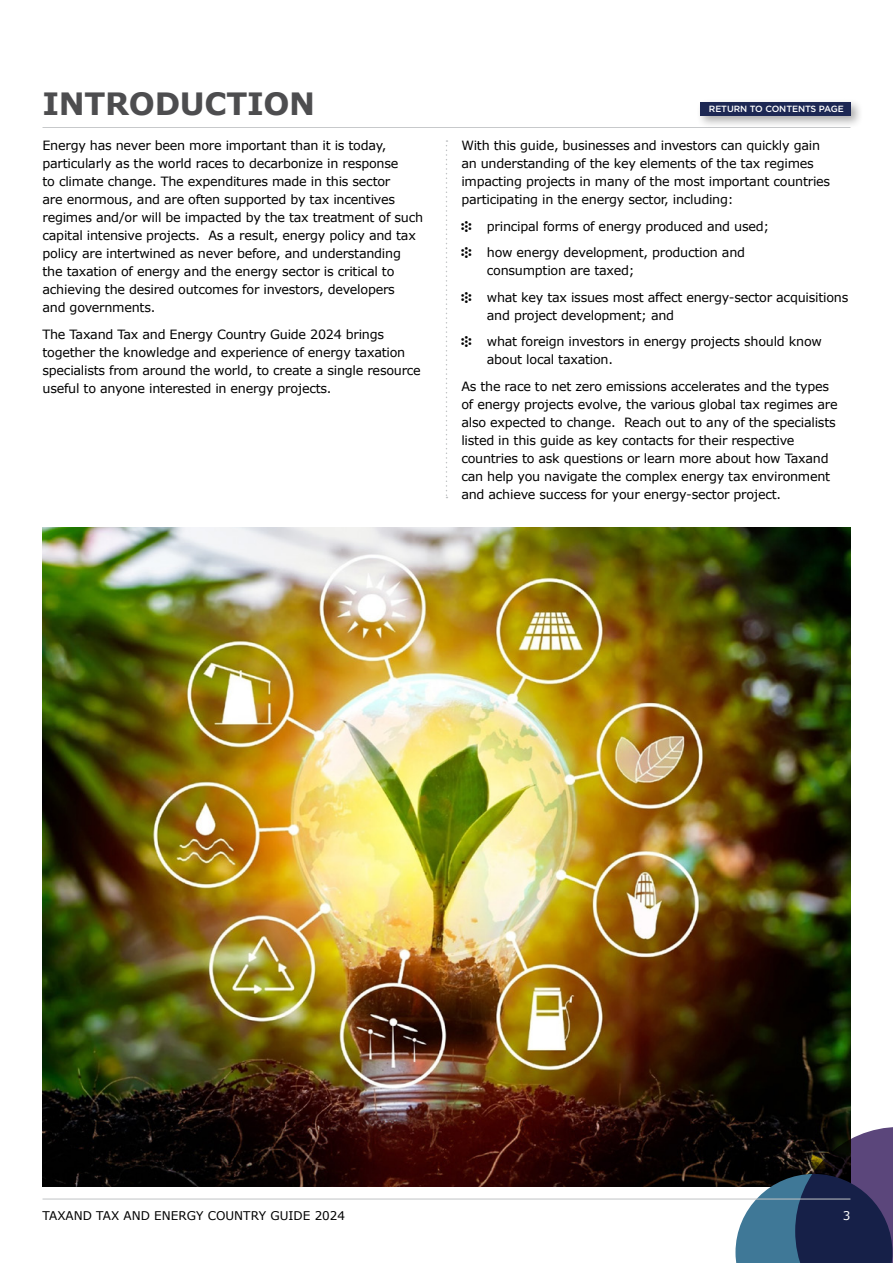
<style>
.page{position:relative;width:893px;height:1263px;background:#fff}
.page>*{position:absolute;margin:0;border:0;box-sizing:border-box;transform-origin:0 0}
.Country_Name__ToC{font:700 30.75px "Verdana";color:#4d4d4f}
.Body_Text{font:12.75px/18px "Verdana";letter-spacing:-.02em;color:#000}
.t1{font:12px "Verdana";color:#000}
.t2{font:12px "Verdana";color:#fff}
.t3{font:500 9px "Gotham";letter-spacing:-.01em;color:#fff}
.s1{font-family:"Taxand Marque"}
</style>
<div class="page">
<img style="left:43px;top:527px;width:807px;height:660px">
<svg style="left:735px;top:1127px;width:158px;height:136px;background:#2f3a53"></svg>
<hr style="left:43px;top:127px;width:807px;height:1px;background:#c1c3c5">
<hr style="left:43px;top:1199px;width:807px;height:1px;background:#c1c3c5">
<svg style="left:446px;top:140px;width:1px;height:358px"></svg>
<div style="left:695px;top:97px;width:168px;height:31px;background:#000;opacity:.33"></div>
<div style="left:700px;top:102px;width:150px;height:14px;background:#1d2854"></div>
<p class="Country_Name__ToC" style="left:43px;top:84px;width:41px">INTRODUCTION</p>
<p class="Body_Text" style="left:43px;top:136px;width:382px">Energy has never been more important than it is today, particularly as the world races to decarbonize in response<br>to climate change. The expenditures made in this sector<br>are enormous, and are often supported by tax incentives regimes and/or will be impacted by the tax treatment of such capital intensive projects. As a result, energy policy and tax policy are intertwined as never before, and understanding the taxation of energy and the energy sector is critical to achieving the desired outcomes for investors, developers<br>and governments.</p>
<p class="Body_Text" style="left:43px;top:325px;width:380px">The Taxand Tax and Energy Country Guide 2024 brings together the knowledge and experience of energy taxation specialists from around the world, to create a single resource useful to anyone interested in energy projects.</p>
<p class="t3" style="left:709px;top:103px;width:136px">RETURN TO CONTENTS PAGE</p>
<p class="Body_Text" style="left:461px;top:136px;width:370px">With this guide, businesses and investors can quickly gain an understanding of the key elements of the tax regimes impacting projects in many of the most important countries participating in the energy sector, including:</p>
<p class="Body_Text" style="left:461px;top:217px;width:309px"><span class="s1">•</span> principal forms of energy produced and used;</p>
<p class="Body_Text" style="left:487px;top:243px;width:260px;text-indent:-26px"><span class="s1">•</span> how energy development, production and consumption are taxed;</p>
<p class="Body_Text" style="left:487px;top:288px;width:363px;text-indent:-26px"><span class="s1">•</span> what key tax issues most affect energy-sector acquisitions and project development; and</p>
<p class="Body_Text" style="left:487px;top:332px;width:337px;text-indent:-26px"><span class="s1">•</span> what foreign investors in energy projects should know about local taxation.</p>
<p class="Body_Text" style="left:461px;top:377px;width:378px">As the race to net zero emissions accelerates and the types of energy projects evolve, the various global tax regimes are also expected to change. Reach out to any of the specialists listed in this guide as key contacts for their respective countries to ask questions or learn more about how Taxand can help you navigate the complex energy tax environment and achieve success for your energy-sector project.</p>
<p class="t1" style="left:43px;top:1208px;width:304px">TAXAND TAX AND ENERGY COUNTRY GUIDE 2024</p>
<p class="t2" style="left:843px;top:1208px;width:9px">3</p>
</div>
